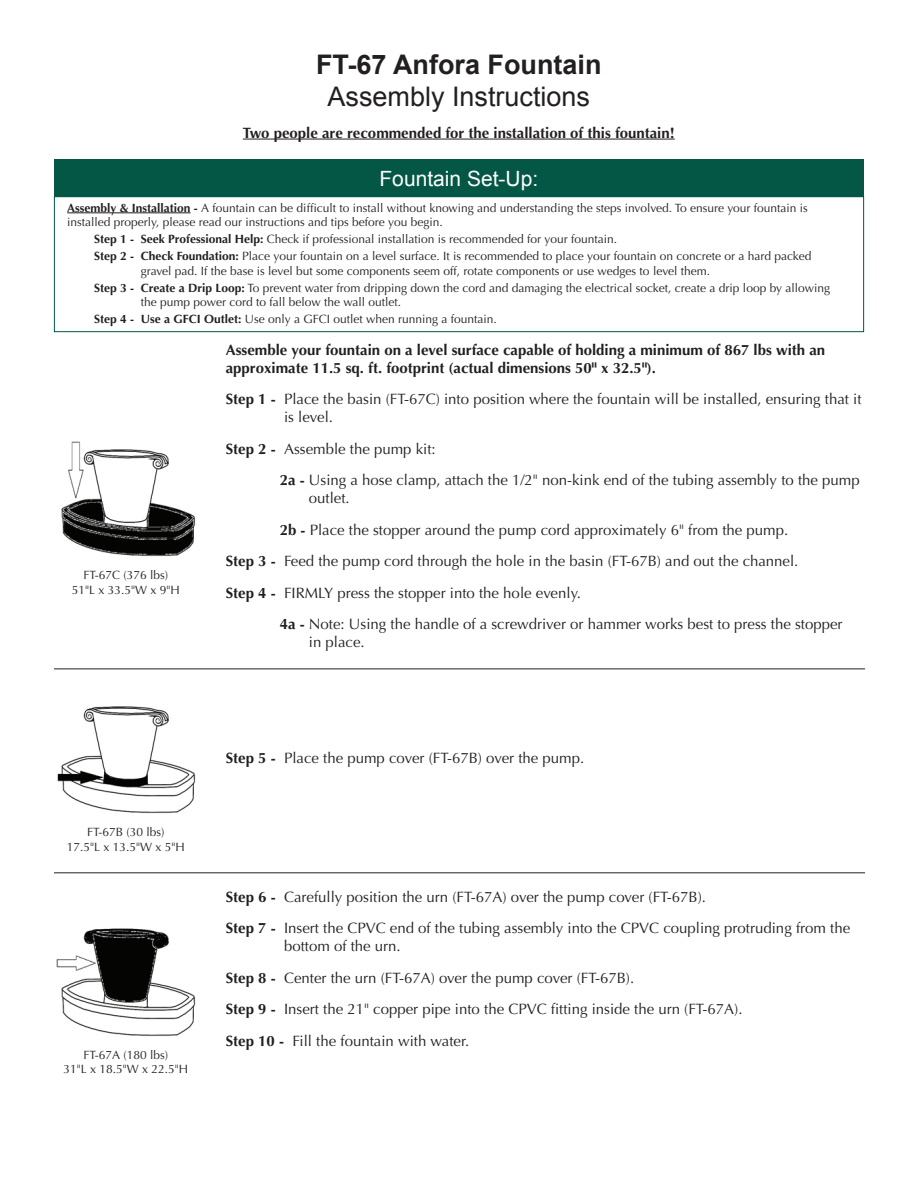
<style>
.page{position:relative;width:918px;height:1188px;background:#fff}
.page>*{position:absolute;margin:0;border:0;box-sizing:border-box;transform-origin:0 0}
.t1{font:27px "Arial";color:#231f20}
.t2{font:700 27px "Arial";color:#231f20}
.t3{font:21px "Arial";color:#fff}
.t4{font:15px/31.5px "Optima";color:#231f20}
.t5{font:700 15px/18px "Optima";color:#231f20}
.t6{font:12px/14.4px "Optima";color:#231f20}
.s1{font-weight:700}
</style>
<div class="page">
<hr style="left:243px;top:139px;width:432px;height:1px;background:#231f20">
<hr style="left:54px;top:669px;width:811px;height:1px;background:#231f20">
<hr style="left:54px;top:873px;width:811px;height:1px;background:#231f20">
<div style="left:54px;top:159px;width:810px;height:37px;background:#035744"></div>
<hr style="left:67px;top:213px;width:124px;height:1px;background:#231f20">
<div style="left:54px;top:196px;width:810px;height:136px;border:1px solid #035744"></div>
<img style="left:61px;top:441px;width:135px;height:116px">
<img style="left:57px;top:706px;width:139px;height:108px">
<img style="left:56px;top:928px;width:140px;height:109px">
<h1 class="t2" style="left:316px;top:46px;width:287px">FT-67 Anfora Fountain</h1>
<h1 class="t1" style="left:328px;top:79px;width:264px">Assembly Instructions</h1>
<p class="t5" style="left:243px;top:124px;width:433px">Two people are recommended for the installation of this fountain!</p>
<h2 class="t3" style="left:379px;top:165px;width:160px">Fountain Set-Up:</h2>
<p class="t6" style="left:67px;top:201px;width:742px"><span class="s1">Assembly &amp; Installation -</span> A fountain can be difficult to install without knowing and understanding the steps involved. To ensure your fountain is installed properly, please read our instructions and tips before you begin.</p>
<p class="t6" style="left:94px;top:231px;width:719px;line-height:17.1px"><span class="s1">Step 1 - Seek Professional Help:</span> Check if professional installation is recommended for your fountain.<br><span class="s1">Step 2 - Check Foundation:</span> Place your fountain on a level surface. It is recommended to place your fountain on concrete or a hard packed</p>
<p class="t6" style="left:94px;top:262px;width:737px;line-height:17.1px;text-indent:47px">gravel pad. If the base is level but some components seem off, rotate components or use wedges to level them.<br><span class="s1">Step 3 - Create a Drip Loop:</span> To prevent water from dripping down the cord and damaging the electrical socket, create a drip loop by allowing</p>
<p class="t6" style="left:94px;top:294px;width:404px;line-height:17.1px;text-indent:47px">the pump power cord to fall below the wall outlet.<br><span class="s1">Step 4 - Use a GFCI Outlet:</span> Use only a GFCI outlet when running a fountain.</p>
<p class="t6" style="left:72px;top:568px;width:110px;text-align:center">FT-67C (376 lbs)<br>51"L x 33.5"W x 9"H</p>
<p class="t5" style="left:226px;top:341px;width:601px">Assemble your fountain on a level surface capable of holding a minimum of 867 lbs with an approximate 11.5 sq. ft. footprint (actual dimensions 50" x 32.5").</p>
<p class="t4" style="left:284px;top:390px;width:579px;line-height:18px;text-indent:-58px"><span class="s1">Step 1 -</span> Place the basin (FT-67C) into position where the fountain will be installed, ensuring that it is level.</p>
<p class="t4" style="left:280px;top:433px;width:581px;text-indent:-54px"><span class="s1">Step 2 -</span> Assemble the pump kit:<br><span class="s1">2a -</span> Using a hose clamp, attach the 1/2" non-kink end of the tubing assembly to the pump</p>
<p class="t4" style="left:309px;top:482px;width:42px">outlet.</p>
<p class="t4" style="left:280px;top:514px;width:510px"><span class="s1">2b -</span> Place the stopper around the pump cord approximately 6" from the pump.</p>
<p class="t4" style="left:226px;top:545px;width:574px"><span class="s1">Step 3 -</span> Feed the pump cord through the hole in the basin (FT-67B) and out the channel.</p>
<p class="t4" style="left:226px;top:577px;width:357px"><span class="s1">Step 4 -</span> FIRMLY press the stopper into the hole evenly.</p>
<p class="t4" style="left:280px;top:608px;width:564px"><span class="s1">4a -</span> Note: Using the handle of a screwdriver or hammer works best to press the stopper</p>
<p class="t4" style="left:309px;top:626px;width:57px">in place.</p>
<p class="t6" style="left:67px;top:825px;width:120px;text-align:center">FT-67B (30 lbs)<br>17.5"L x 13.5"W x 5"H</p>
<p class="t6" style="left:63px;top:1048px;width:126px;text-align:center">FT-67A (180 lbs)<br>31"L x 18.5"W x 22.5"H</p>
<p class="t4" style="left:226px;top:742px;width:360px"><span class="s1">Step 5 -</span> Place the pump cover (FT-67B) over the pump.</p>
<p class="t4" style="left:226px;top:881px;width:626px"><span class="s1">Step 6 -</span> Carefully position the urn (FT-67A) over the pump cover (FT-67B).<br><span class="s1">Step 7 -</span> Insert the CPVC end of the tubing assembly into the CPVC coupling protruding from the</p>
<p class="t4" style="left:226px;top:931px;width:518px;text-indent:58px">bottom of the urn.<br><span class="s1">Step 8 -</span> Center the urn (FT-67A) over the pump cover (FT-67B).<br><span class="s1">Step 9 -</span> Insert the 21" copper pipe into the CPVC fitting inside the urn (FT-67A).<br><span class="s1">Step 10 -</span> Fill the fountain with water.</p>
</div>
